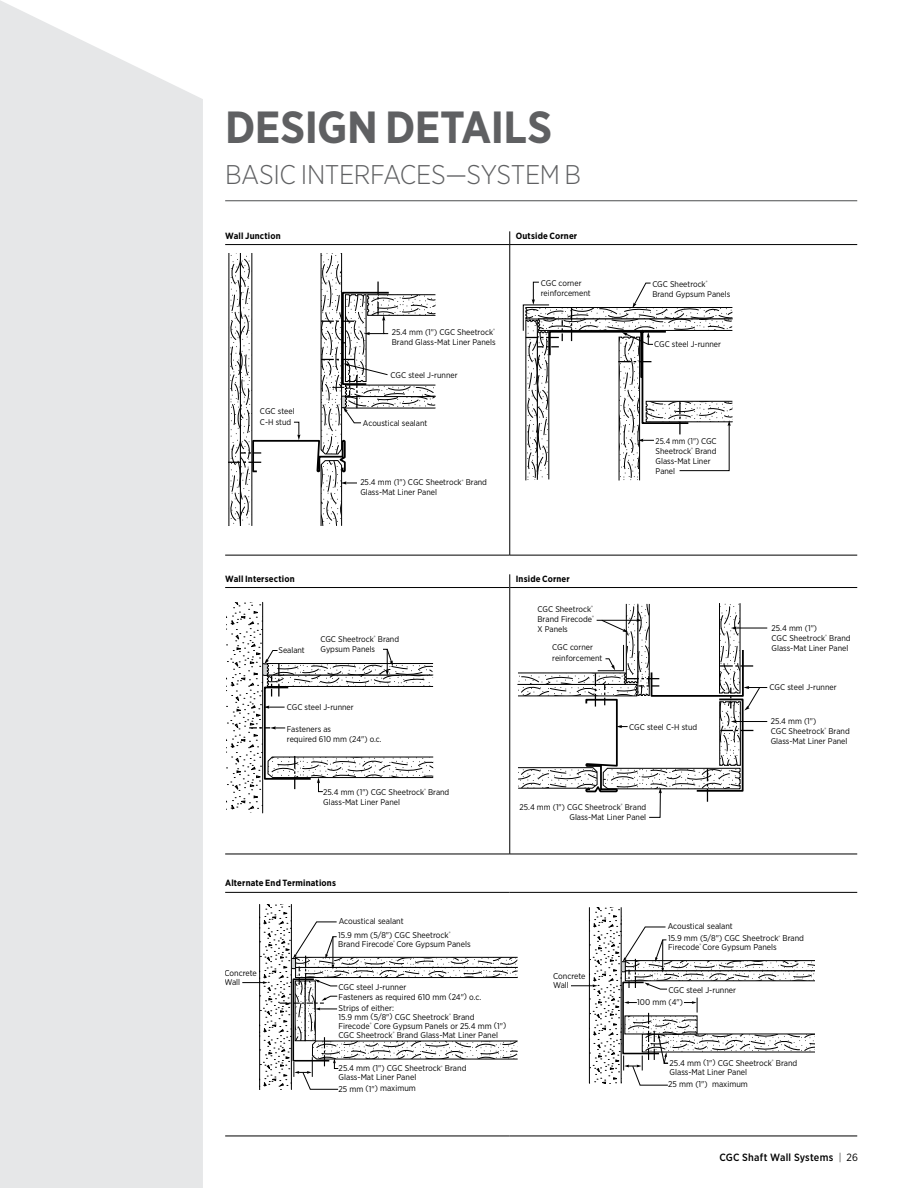
<style>
.page{position:relative;width:918px;height:1188px;background:#fff}
.page>*{position:absolute;margin:0;border:0;box-sizing:border-box;transform-origin:0 0}
.t1{font:700 45px "Gotham Narrow";letter-spacing:-.01em;color:#5f6062}
.t2{font:300 27px "Gotham Narrow";letter-spacing:-.015em;color:#5f6062}
.t3{font:500 10.5px "Gotham Narrow";letter-spacing:.025em;color:#000}
.t4{font:700 9px "Gotham Narrow";letter-spacing:.02em;color:#000}
.t5{font:8.4px/9px "Gotham Narrow";color:#000}
.t6{font:8.25px/9.9px "Gotham Narrow";color:#000}
.t7{font:8.25px/9.9px "Gotham Narrow";color:#000;scale:.96 1}
.s1{font-weight:300}
.s2{font-weight:400}
</style>
<div class="page">
<div style="left:0;top:0;width:203px;height:1188px;background:#e6e7e8"></div>
<hr style="left:225px;top:200px;width:632px;height:1px;background:#5f6062">
<hr style="left:225px;top:244px;width:285px;height:1px;background:#000">
<hr style="left:510px;top:244px;width:347px;height:1px;background:#000">
<hr style="left:510px;top:245px;width:1px;height:310px;background:#000">
<svg style="left:510px;top:231px;width:1px;height:13px"></svg>
<hr style="left:225px;top:555px;width:285px;height:1px;background:#000">
<hr style="left:510px;top:555px;width:347px;height:1px;background:#000">
<hr style="left:225px;top:587px;width:284px;height:1px;background:#000">
<hr style="left:510px;top:587px;width:347px;height:1px;background:#000">
<svg style="left:509px;top:574px;width:1px;height:14px"></svg>
<hr style="left:509px;top:588px;width:1px;height:266px;background:#000">
<hr style="left:225px;top:892px;width:285px;height:1px;background:#000">
<hr style="left:510px;top:892px;width:347px;height:1px;background:#000">
<hr style="left:225px;top:1136px;width:285px;height:1px;background:#000">
<hr style="left:510px;top:1136px;width:347px;height:1px;background:#000">
<hr style="left:225px;top:854px;width:285px;height:1px;background:#000">
<hr style="left:510px;top:854px;width:347px;height:1px;background:#000">
<svg style="left:228px;top:253px;width:208px;height:273px"></svg>
<svg style="left:523px;top:282px;width:210px;height:199px"></svg>
<svg style="left:227px;top:602px;width:35px;height:211px"></svg>
<hr style="left:262px;top:602px;width:1px;height:211px;background:#000">
<svg style="left:249px;top:648px;width:185px;height:144px"></svg>
<svg style="left:517px;top:603px;width:250px;height:215px"></svg>
<svg style="left:260px;top:904px;width:31px;height:186px"></svg>
<hr style="left:291px;top:904px;width:1px;height:186px;background:#000">
<hr style="left:259px;top:904px;width:1px;height:186px;background:#000">
<svg style="left:242px;top:981px;width:26px;height:3px"></svg>
<svg style="left:280px;top:921px;width:238px;height:169px"></svg>
<svg style="left:590px;top:908px;width:31px;height:175px"></svg>
<hr style="left:621px;top:908px;width:1px;height:175px;background:#000">
<hr style="left:589px;top:908px;width:1px;height:175px;background:#000">
<svg style="left:571px;top:984px;width:27px;height:3px"></svg>
<svg style="left:620px;top:926px;width:195px;height:160px"></svg>
<h1 class="t1" style="left:225px;top:99px;width:329px">DESIGN DETAILS</h1>
<h2 class="t2" style="left:225px;top:158px;width:358px">BASIC INTERFACES—SYSTEM B</h2>
<p class="t4" style="left:225px;top:230px;width:57px">Wall Junction</p>
<p class="t4" style="left:516px;top:230px;width:63px">Outside Corner</p>
<p class="t6" style="left:260px;top:405px;width:36px;line-height:11.6px">CGC steel<br>C-H stud</p>
<p class="t6" style="left:392px;top:327px;width:105px">25.4 mm (1") CGC Sheetrock<sup>®<br></sup>Brand Glass-Mat Liner Panels</p>
<p class="t6" style="left:390px;top:370px;width:69px">CGC steel J-runner</p>
<p class="t6" style="left:363px;top:418px;width:66px">Acoustical sealant</p>
<p class="t6" style="left:360px;top:477px;width:128px">25.4 mm (1") CGC Sheetrock<sup>®</sup> Brand<br>Glass-Mat Liner Panel</p>
<p class="t6" style="left:541px;top:278px;width:51px">CGC corner reinforcement</p>
<p class="t6" style="left:652px;top:279px;width:80px">CGC Sheetrock<sup>®<br></sup>Brand Gypsum Panels</p>
<p class="t6" style="left:654px;top:339px;width:68px">CGC steel J-runner</p>
<p class="t7" style="left:656px;top:436px;width:65px">25.4 mm (1") CGC<br>Sheetrock<sup>®</sup> Brand<br>Glass-Mat Liner<br>Panel</p>
<p class="t4" style="left:225px;top:573px;width:71px">Wall Intersection</p>
<p class="t4" style="left:516px;top:573px;width:56px">Inside Corner</p>
<p class="t6" style="left:279px;top:645px;width:28px">Sealant</p>
<p class="t6" style="left:321px;top:634px;width:80px">CGC Sheetrock<sup>®</sup> Brand<br>Gypsum Panels</p>
<p class="t6" style="left:287px;top:702px;width:68px">CGC steel J-runner</p>
<p class="t6" style="left:287px;top:724px;width:96px">Fasteners as<br>required 610 mm (24") o.c.</p>
<p class="t6" style="left:323px;top:787px;width:128px">25.4 mm (1") CGC Sheetrock<sup>®</sup> Brand<br>Glass-Mat Liner Panel</p>
<p class="t4" style="left:225px;top:877px;width:112px">Alternate End Terminations</p>
<p class="t5" style="left:339px;top:917px;width:67px">Acoustical sealant</p>
<p class="t6" style="left:537px;top:604px;width:58px;text-align:justify">CGC Sheetrock<sup>® </sup>Brand Firecode<sup>® </sup>X Panels</p>
<p class="t6" style="left:552px;top:641px;width:52px;line-height:11.6px">CGC corner reinforcement</p>
<p class="t6" style="left:629px;top:722px;width:70px">CGC steel C-H stud</p>
<p class="t6" style="left:520px;top:802px;width:128px;text-align:right">25.4 mm (1") CGC Sheetrock<sup>®</sup> Brand<br>Glass-Mat Liner Panel</p>
<p class="t5" style="left:668px;top:921px;width:67px">Acoustical sealant</p>
<p class="t6" style="left:772px;top:623px;width:81px">25.4 mm (1")<br>CGC Sheetrock<sup>®</sup> Brand<br>Glass-Mat Liner Panel</p>
<p class="t6" style="left:770px;top:682px;width:69px">CGC steel J-runner</p>
<p class="t6" style="left:771px;top:716px;width:81px">25.4 mm (1")<br>CGC Sheetrock<sup>®</sup> Brand<br>Glass-Mat Liner Panel</p>
<p class="t5" style="left:224px;top:969px;width:34px">Concrete<br>Wall</p>
<p class="t5" style="left:338px;top:931px;width:134px">15.9 mm (5/8") CGC Sheetrock<sup>®<br></sup>Brand Firecode<sup>®</sup> Core Gypsum Panels</p>
<p class="t5" style="left:668px;top:934px;width:137px">15.9 mm (5/8") CGC Sheetrock<sup>®</sup> Brand<br>Firecode<sup>®</sup> Core Gypsum Panels</p>
<p class="t5" style="left:339px;top:981px;width:144px;line-height:10.1px">CGC steel J-runner<br>Fasteners as required 610 mm (24") o.c.</p>
<p class="t5" style="left:339px;top:1003px;width:169px">Strips of either:<br>15.9 mm (5/8") CGC Sheetrock<sup>®</sup> Brand Firecode<sup>®</sup> Core Gypsum Panels or 25.4 mm (1")<br>CGC Sheetrock<sup>®</sup> Brand Glass-Mat Liner Panel</p>
<p class="t5" style="left:553px;top:972px;width:34px">Concrete<br>Wall</p>
<p class="t5" style="left:668px;top:985px;width:69px">CGC steel J-runner</p>
<p class="t5" style="left:637px;top:998px;width:47px">100 mm (4")</p>
<p class="t5" style="left:339px;top:1064px;width:129px">25.4 mm (1") CGC Sheetrock<sup>®</sup> Brand<br>Glass-Mat Liner Panel</p>
<p class="t5" style="left:338px;top:1083px;width:79px">25 mm (1") maximum</p>
<p class="t5" style="left:670px;top:1058px;width:129px">25.4 mm (1") CGC Sheetrock<sup>®</sup> Brand<br>Glass-Mat Liner Panel</p>
<p class="t5" style="left:668px;top:1079px;width:81px">25 mm (1") maximum</p>
<p class="t3" style="left:719px;top:1151px;width:140px">CGC Shaft Wall Systems <span class="s1">|</span> <span class="s2">26</span></p>
</div>
